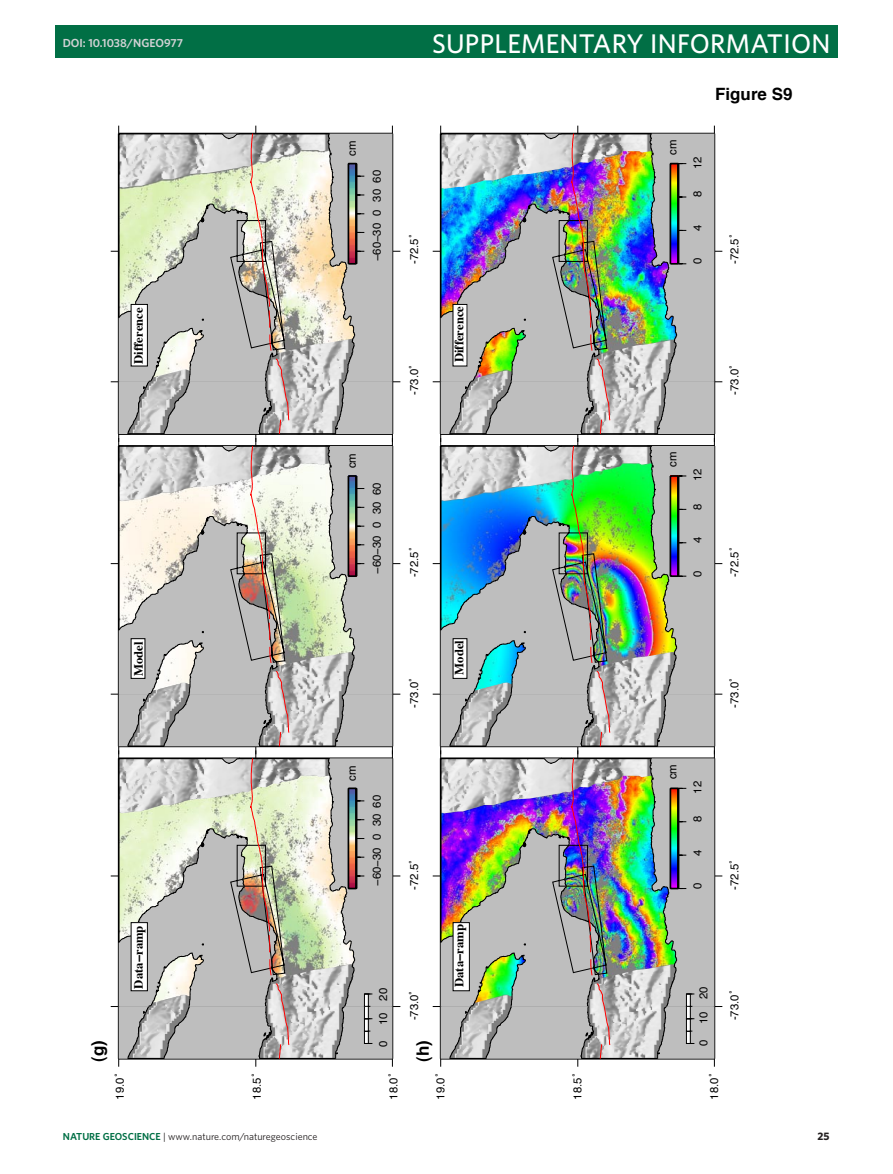
<style>
.page{position:relative;width:893px;height:1174px;background:#fff}
.page>*{position:absolute;margin:0;border:0;box-sizing:border-box;transform-origin:0 0}
.t1{font:500 27px "Whitney";color:#fff}
.t2{font:700 16.95px "Helvetica";color:#000}
.t3{font:700 12.75px "Times";color:#000}
.t4{font:600 11.7px "Whitney";color:#d1d2d4}
.t5{font:11.4px "Helvetica";color:#000}
.t6{font:700 10.8px "Whitney";color:#231f20}
.t7{font:10.2px "Whitney";color:#231f20}
.s1{font-weight:600;color:#016f45}
</style>
<div class="page">
<div style="left:55px;top:25px;width:783px;height:33px;background:#016f45"></div>
<svg style="left:111px;top:126px;width:289px;height:940px;background:#c6c6bf"></svg>
<img style="left:433px;top:126px;width:289px;height:940px">
<p class="t4" style="left:63px;top:35px;width:122px">DOI: 10.1038/NGEO977</p>
<h1 class="t1" style="left:432px;top:25px;width:18px">SUPPLEMENTARY</h1>
<h1 class="t1" style="left:650px;top:25px;width:17px">INFORMATION</h1>
<p class="t2" style="left:715px;top:80px;width:79px">Figure S9</p>
<p class="t5" style="left:343px;top:156px;width:17px;rotate:-90deg">cm</p>
<p class="t5" style="left:664px;top:154px;width:17px;rotate:-90deg">cm</p>
<p class="t5" style="left:689px;top:169px;width:14px;rotate:-90deg">12</p>
<p class="t5" style="left:368px;top:261px;width:93px;rotate:-90deg">−60−30 0 30 60</p>
<p class="t5" style="left:405px;top:264px;width:31px;rotate:-90deg">-72.5˚</p>
<p class="t5" style="left:689px;top:197px;width:8px;rotate:-90deg">8</p>
<p class="t5" style="left:689px;top:231px;width:8px;rotate:-90deg">4</p>
<p class="t5" style="left:689px;top:264px;width:8px;rotate:-90deg">0</p>
<p class="t5" style="left:726px;top:264px;width:31px;rotate:-90deg">-72.5˚</p>
<p class="t3" style="left:126px;top:364px;width:58px;rotate:-90deg">Difference</p>
<p class="t3" style="left:447px;top:362px;width:58px;rotate:-90deg">Difference</p>
<p class="t5" style="left:405px;top:395px;width:31px;rotate:-90deg">-73.0˚</p>
<p class="t5" style="left:726px;top:395px;width:31px;rotate:-90deg">-73.0˚</p>
<p class="t5" style="left:343px;top:468px;width:17px;rotate:-90deg">cm</p>
<p class="t5" style="left:664px;top:467px;width:17px;rotate:-90deg">cm</p>
<p class="t5" style="left:689px;top:481px;width:14px;rotate:-90deg">12</p>
<p class="t5" style="left:368px;top:573px;width:93px;rotate:-90deg">−60−30 0 30 60</p>
<p class="t5" style="left:405px;top:577px;width:31px;rotate:-90deg">-72.5˚</p>
<p class="t5" style="left:689px;top:510px;width:8px;rotate:-90deg">8</p>
<p class="t5" style="left:689px;top:543px;width:8px;rotate:-90deg">4</p>
<p class="t5" style="left:689px;top:576px;width:8px;rotate:-90deg">0</p>
<p class="t5" style="left:726px;top:577px;width:31px;rotate:-90deg">-72.5˚</p>
<p class="t3" style="left:126px;top:676px;width:36px;rotate:-90deg">Model</p>
<p class="t3" style="left:447px;top:674px;width:36px;rotate:-90deg">Model</p>
<p class="t5" style="left:405px;top:708px;width:31px;rotate:-90deg">-73.0˚</p>
<p class="t5" style="left:726px;top:708px;width:31px;rotate:-90deg">-73.0˚</p>
<p class="t5" style="left:343px;top:780px;width:17px;rotate:-90deg">cm</p>
<p class="t5" style="left:664px;top:779px;width:17px;rotate:-90deg">cm</p>
<p class="t5" style="left:689px;top:793px;width:14px;rotate:-90deg">12</p>
<p class="t5" style="left:368px;top:886px;width:93px;rotate:-90deg">−60−30 0 30 60</p>
<p class="t5" style="left:405px;top:890px;width:31px;rotate:-90deg">-72.5˚</p>
<p class="t5" style="left:689px;top:822px;width:8px;rotate:-90deg">8</p>
<p class="t5" style="left:689px;top:855px;width:8px;rotate:-90deg">4</p>
<p class="t5" style="left:689px;top:889px;width:8px;rotate:-90deg">0</p>
<p class="t5" style="left:726px;top:889px;width:31px;rotate:-90deg">-72.5˚</p>
<p class="t3" style="left:126px;top:988px;width:65px;rotate:-90deg">Data−ramp</p>
<p class="t5" style="left:374px;top:1025px;width:39px;rotate:-90deg">10 20</p>
<p class="t5" style="left:405px;top:1020px;width:31px;rotate:-90deg">-73.0˚</p>
<p class="t3" style="left:447px;top:987px;width:65px;rotate:-90deg">Data−ramp</p>
<p class="t5" style="left:695px;top:1024px;width:39px;rotate:-90deg">10 20</p>
<p class="t5" style="left:726px;top:1020px;width:31px;rotate:-90deg">-73.0˚</p>
<p class="t2" style="left:84px;top:1062px;width:23px;rotate:-90deg">(g)</p>
<p class="t2" style="left:409px;top:1062px;width:23px;rotate:-90deg">(h)</p>
<p class="t5" style="left:374px;top:1047px;width:8px;rotate:-90deg">0</p>
<p class="t5" style="left:695px;top:1045px;width:8px;rotate:-90deg">0</p>
<p class="t5" style="left:111px;top:1099px;width:27px;rotate:-90deg">19.0˚</p>
<p class="t5" style="left:248px;top:1099px;width:27px;rotate:-90deg">18.5˚</p>
<p class="t5" style="left:385px;top:1099px;width:27px;rotate:-90deg">18.0˚</p>
<p class="t5" style="left:432px;top:1099px;width:27px;rotate:-90deg">19.0˚</p>
<p class="t5" style="left:569px;top:1099px;width:27px;rotate:-90deg">18.5˚</p>
<p class="t5" style="left:705px;top:1099px;width:27px;rotate:-90deg">18.0˚</p>
<p class="t7" style="left:63px;top:1129px;width:256px"><span class="s1">NATURE GEOSCIENCE</span> | www.nature.com/naturegeoscience</p>
<p class="t6" style="left:817px;top:1128px;width:14px">25</p>
</div>
